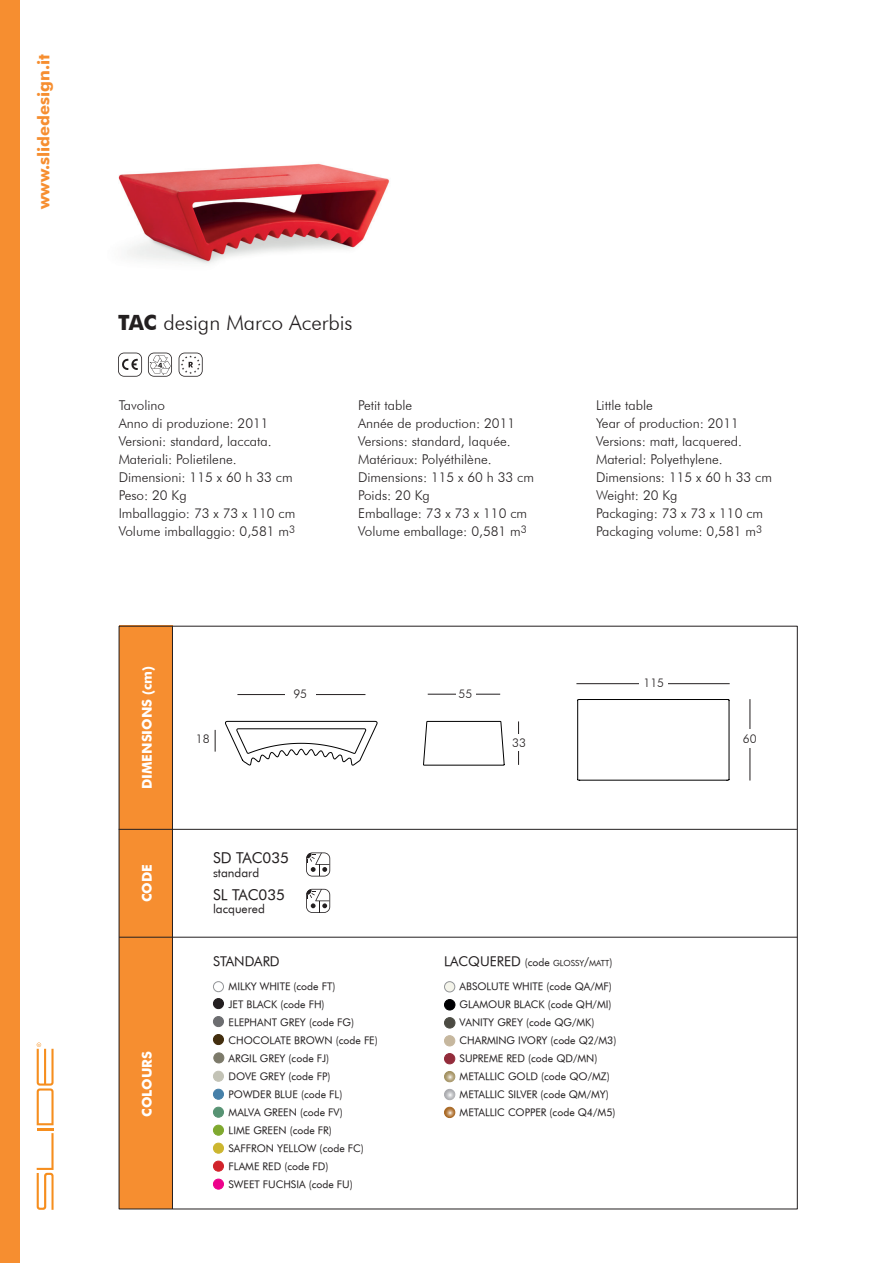
<style>
.page{position:relative;width:893px;height:1263px;background:#fff}
.page>*{position:absolute;margin:0;border:0;box-sizing:border-box;transform-origin:0 0}
.t1{font:300 21px "Futura BT";color:#231f20}
.t2{font:700 16.5px "Futura BT";color:#f68e30}
.t3{font:15px "Futura Book BT";color:#231f20}
.t4{font:300 13.5px/18px "Futura BT";color:#231f20}
.t5{font:700 13.5px "Futura BT";color:#fff}
.t6{font:13.5px "Futura Book BT";color:#231f20}
.t7{font:12px "Futura Book BT";color:#231f20}
.t8{font:300 12px "Futura BT";color:#231f20}
.t9{font:10.5px/18px "Futura Book BT";color:#231f20}
.t10{font:8.4px "Futura Book BT";color:#231f20}
.s1{font-weight:700}
.s2{font-size:13.5px}
.s3{font-size:10.5px}
.s4{font-size:12px}
</style>
<div class="page">
<div style="left:0;top:0;width:20px;height:1263px;background:#f68e30"></div>
<div style="left:119px;top:626px;width:53px;height:583px;background:#f68e30"></div>
<hr style="left:119px;top:829px;width:678px;height:1px;background:#231f20">
<hr style="left:172px;top:626px;width:1px;height:583px;background:#231f20">
<hr style="left:119px;top:937px;width:678px;height:1px;background:#231f20">
<svg style="left:306px;top:852px;width:24px;height:24px"></svg>
<svg style="left:306px;top:889px;width:24px;height:24px"></svg>
<svg style="left:37px;top:1042px;width:17px;height:168px"></svg>
<div style="left:444px;top:982px;width:11px;height:10px;background:#f4f4ea;border-radius:50%"></div>
<div style="left:444px;top:981px;width:11px;height:11px;border:1px solid #939598;border-radius:50%"></div>
<div style="left:444px;top:1017px;width:11px;height:11px;background:#4c4b43;border-radius:50%"></div>
<div style="left:444px;top:1017px;width:11px;height:11px;border:1px solid #4c4c44;border-radius:50%"></div>
<div style="left:444px;top:1036px;width:11px;height:10px;background:#c6b79e;border-radius:50%"></div>
<div style="left:444px;top:1035px;width:11px;height:11px;border:1px solid #c6b79e;border-radius:50%"></div>
<div style="left:444px;top:1053px;width:11px;height:11px;background:#932c3b;border-radius:50%"></div>
<div style="left:444px;top:1053px;width:11px;height:11px;border:1px solid #932c3b;border-radius:50%"></div>
<svg style="left:444px;top:1071px;width:11px;height:11px"></svg>
<div style="left:444px;top:1071px;width:11px;height:11px;border:1px solid #fff;border-radius:50%"></div>
<svg style="left:444px;top:1089px;width:11px;height:11px"></svg>
<div style="left:444px;top:1089px;width:11px;height:11px;border:1px solid #fff;border-radius:50%"></div>
<svg style="left:444px;top:1107px;width:11px;height:10px"></svg>
<div style="left:444px;top:1107px;width:11px;height:11px;border:1px solid #a86824;border-radius:50%"></div>
<div style="left:444px;top:999px;width:11px;height:11px;background:#000002;border-radius:50%"></div>
<div style="left:444px;top:999px;width:11px;height:11px;border:1px solid #000002;border-radius:50%"></div>
<div style="left:213px;top:1107px;width:10px;height:10px;background:#579373;border-radius:50%"></div>
<div style="left:213px;top:1107px;width:11px;height:10px;border:1px solid #579373;border-radius:50%"></div>
<div style="left:213px;top:1161px;width:10px;height:10px;background:#d1232a;border-radius:50%"></div>
<div style="left:213px;top:1161px;width:11px;height:10px;border:1px solid #d1232a;border-radius:50%"></div>
<div style="left:213px;top:981px;width:11px;height:11px;border:1px solid #939598;border-radius:50%"></div>
<div style="left:213px;top:998px;width:10px;height:10px;background:#231f20;border-radius:50%"></div>
<div style="left:213px;top:998px;width:11px;height:11px;border:1px solid #231f20;border-radius:50%"></div>
<div style="left:213px;top:1016px;width:10px;height:10px;background:#6c6d70;border-radius:50%"></div>
<div style="left:213px;top:1016px;width:11px;height:11px;border:1px solid #6c6d70;border-radius:50%"></div>
<div style="left:213px;top:1034px;width:10px;height:10px;background:#432e0e;border-radius:50%"></div>
<div style="left:213px;top:1034px;width:11px;height:11px;border:1px solid #432e0e;border-radius:50%"></div>
<div style="left:214px;top:1053px;width:10px;height:10px;background:#7c7a6a;border-radius:50%"></div>
<div style="left:213px;top:1052px;width:11px;height:11px;border:1px solid #7c7a6a;border-radius:50%"></div>
<div style="left:213px;top:1071px;width:10px;height:10px;background:#c3c3b6;border-radius:50%"></div>
<div style="left:213px;top:1071px;width:11px;height:11px;border:1px solid #c3c3b6;border-radius:50%"></div>
<div style="left:213px;top:1089px;width:10px;height:10px;background:#4680a9;border-radius:50%"></div>
<div style="left:213px;top:1089px;width:11px;height:11px;border:1px solid #4680a9;border-radius:50%"></div>
<div style="left:213px;top:1143px;width:10px;height:10px;background:#ccb62f;border-radius:50%"></div>
<div style="left:213px;top:1143px;width:11px;height:10px;border:1px solid #ccb62f;border-radius:50%"></div>
<div style="left:213px;top:1125px;width:10px;height:10px;background:#7fa92f;border-radius:50%"></div>
<div style="left:213px;top:1125px;width:11px;height:10px;border:1px solid #7fa92f;border-radius:50%"></div>
<div style="left:213px;top:1179px;width:10px;height:10px;background:#ed028c;border-radius:50%"></div>
<div style="left:213px;top:1179px;width:11px;height:10px;border:1px solid #ed028c;border-radius:50%"></div>
<img style="left:118px;top:163px;width:272px;height:101px">
<svg style="left:118px;top:353px;width:24px;height:24px"></svg>
<svg style="left:148px;top:353px;width:24px;height:24px"></svg>
<svg style="left:225px;top:721px;width:153px;height:45px"></svg>
<hr style="left:237px;top:694px;width:128px;height:1px;background:#231f20">
<svg style="left:215px;top:730px;width:1px;height:22px"></svg>
<svg style="left:423px;top:720px;width:82px;height:46px"></svg>
<hr style="left:518px;top:721px;width:1px;height:44px;background:#231f20">
<hr style="left:428px;top:694px;width:72px;height:1px;background:#231f20">
<svg style="left:577px;top:699px;width:153px;height:82px"></svg>
<hr style="left:576px;top:683px;width:154px;height:1px;background:#231f20">
<hr style="left:750px;top:699px;width:1px;height:81px;background:#231f20">
<div style="left:285px;top:685px;width:30px;height:21px;background:#fff"></div>
<div style="left:456px;top:685px;width:19px;height:21px;background:#fff"></div>
<div style="left:507px;top:734px;width:25px;height:16px;background:#fff"></div>
<div style="left:639px;top:673px;width:29px;height:21px;background:#fff"></div>
<div style="left:740px;top:729px;width:19px;height:18px;background:#fff"></div>
<svg style="left:179px;top:353px;width:24px;height:24px"></svg>
<p class="t2" style="left:34px;top:209px;width:156px;rotate:-90deg">www.slidedesign.it</p>
<h1 class="t1" style="left:118px;top:310px;width:236px"><span class="s1">TAC</span> design Marco Acerbis</h1>
<p class="t4" style="left:119px;top:396px;width:178px">Tavolino<br>Anno di produzione: 2011<br>Versioni: standard, laccata.<br>Materiali: Polietilene.<br>Dimensioni: 115 x 60 h 33 cm<br>Peso: 20 Kg<br>Imballaggio: 73 x 73 x 110 cm<br>Volume imballaggio: 0,581 m<sup>3</sup></p>
<p class="t4" style="left:358px;top:396px;width:177px">Petit table<br>Année de production: 2011<br>Versions: standard, laquée.<br>Matériaux: Polyéthilène.<br>Dimensions: 115 x 60 h 33 cm<br>Poids: 20 Kg<br>Emballage: 73 x 73 x 110 cm<br>Volume emballage: 0,581 m<sup>3</sup></p>
<p class="t4" style="left:596px;top:396px;width:177px">Little table<br>Year of production: 2011<br>Versions: matt, lacquered.<br>Material: Polyethylene.<br>Dimensions: 115 x 60 h 33 cm<br>Weight: 20 Kg<br>Packaging: 73 x 73 x 110 cm<br>Packaging volume: 0,581 m<sup>3</sup></p>
<p class="t5" style="left:139px;top:789px;width:125px;rotate:-90deg">DIMENSIONS (cm)</p>
<p class="t5" style="left:139px;top:902px;width:40px;rotate:-90deg">CODE</p>
<p class="t5" style="left:139px;top:1117px;width:67px;rotate:-90deg">COLOURS</p>
<p class="t8" style="left:196px;top:731px;width:15px">18</p>
<p class="t8" style="left:293px;top:687px;width:15px">95</p>
<p class="t8" style="left:459px;top:687px;width:15px">55</p>
<p class="t8" style="left:512px;top:736px;width:15px">33</p>
<p class="t8" style="left:643px;top:675px;width:22px">115</p>
<p class="t3" style="left:213px;top:849px;width:78px">SD TAC035</p>
<p class="t7" style="left:213px;top:865px;width:48px">standard</p>
<p class="t3" style="left:213px;top:885px;width:74px">SL TAC035</p>
<p class="t7" style="left:213px;top:902px;width:53px">lacquered</p>
<p class="t6" style="left:213px;top:953px;width:68px">STANDARD</p>
<p class="t9" style="left:229px;top:977px;width:151px">MILKY WHITE (code FT)<br>JET BLACK (code FH)<br>ELEPHANT GREY (code FG)<br>CHOCOLATE BROWN (code FE)<br>ARGIL GREY (code FJ)<br>DOVE GREY (code FP)<br>POWDER BLUE (code FL)<br>MALVA GREEN (code FV)<br>LIME GREEN (code FR)<br>SAFFRON YELLOW (code FC)<br>FLAME RED (code FD)<br>SWEET FUCHSIA (code FU)</p>
<p class="t10" style="left:444px;top:958px;width:170px"><span class="s2">LACQUERED</span> <span class="s3">(code</span> GLOSSY<span class="s4">/</span>MATT<span class="s3">)</span></p>
<p class="t9" style="left:460px;top:977px;width:158px">ABSOLUTE WHITE (code QA/MF)<br>GLAMOUR BLACK (code QH/MI)<br>VANITY GREY (code QG/MK)<br>CHARMING IVORY (code Q2/M3)<br>SUPREME RED (code QD/MN)<br>METALLIC GOLD (code QO/MZ)<br>METALLIC SILVER (code QM/MY)<br>METALLIC COPPER (code Q4/M5)</p>
<p class="t8" style="left:743px;top:731px;width:15px">60</p>
</div>
